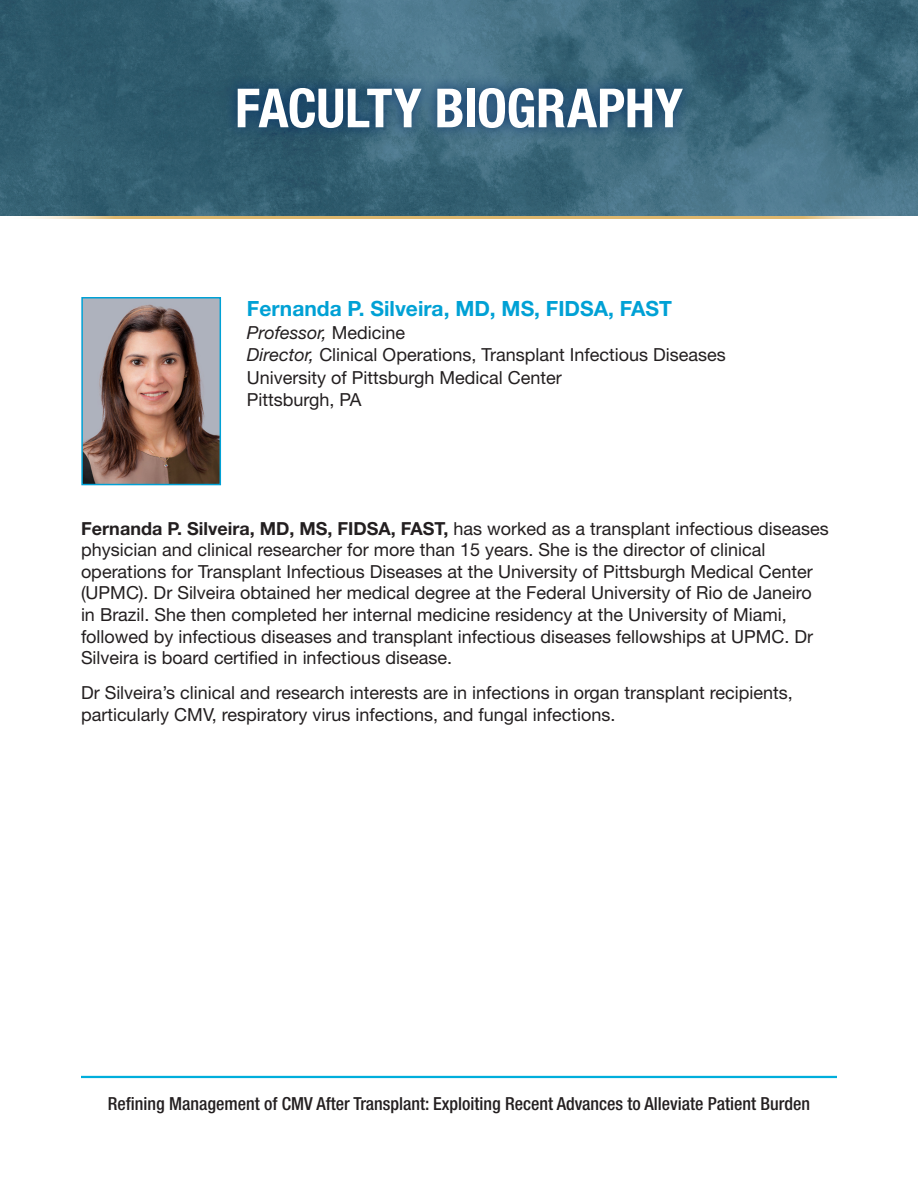
<style>
.page{position:relative;width:918px;height:1188px;background:#fff}
.page>*{position:absolute;margin:0;border:0;box-sizing:border-box;transform-origin:0 0}
.t1{font:700 condensed 54px "Helvetica Neue LT Std";letter-spacing:-.01em;color:#fff}
.Front_Panel_Body{font:700 21px "Helvetica Neue LT Std";color:#00a1d5}
.Roboto_Light_BODY{font:18px/21.6px "Helvetica Neue LT Std";color:#231f20}
.Front_Panel_Body-2{font:18px/22.5px "Helvetica Neue LT Std";color:#231f20}
.t2{font:500 condensed 18px "Helvetica Neue LT Std";color:#231f20}
.s1{font-style:italic}
.s2{font-weight:700}
</style>
<div class="page">
<img style="left:0;top:0;width:918px;height:216px">
<hr style="left:81px;top:1076px;width:756px;height:2px;background:#00aedc">
<hr style="left:0;top:216px;width:918px;height:3px;background:#deb76e">
<div style="left:223px;top:74px;width:473px;height:68px;background:#032f67;opacity:.65"></div>
<img style="left:84px;top:300px;width:134px;height:182px">
<div style="left:81px;top:297px;width:140px;height:188px;border:2px solid #00a1d5"></div>
<p class="t1" style="left:235px;top:75px;width:450px">FACULTY BIOGRAPHY</p>
<p class="Front_Panel_Body" style="left:247px;top:296px;width:427px">Fernanda P. Silveira, MD, MS, FIDSA, FAST</p>
<p class="Front_Panel_Body-2" style="left:247px;top:321px;width:480px"><span class="s1">Professor,</span> Medicine<br><span class="s1">Director,</span> Clinical Operations, Transplant Infectious Diseases</p>
<p class="Front_Panel_Body-2" style="left:247px;top:366px;width:316px">University of Pittsburgh Medical Center</p>
<p class="Front_Panel_Body-2" style="left:247px;top:389px;width:116px">Pittsburgh, PA</p>
<p class="Roboto_Light_BODY" style="left:81px;top:517px;width:749px"><span class="s2">Fernanda P. Silveira, MD, MS, FIDSA, FAST,</span> has worked as a transplant infectious diseases physician and clinical researcher for more than 15 years. She is the director of clinical operations for Transplant Infectious Diseases at the University of Pittsburgh Medical Center (UPMC). Dr Silveira obtained her medical degree at the Federal University of Rio de Janeiro in Brazil. She then completed her internal medicine residency at the University of Miami, followed by infectious diseases and transplant infectious diseases fellowships at UPMC. Dr Silveira is board certified in infectious disease.</p>
<p class="Roboto_Light_BODY" style="left:81px;top:682px;width:713px">Dr Silveira’s clinical and research interests are in infections in organ transplant recipients, particularly CMV, respiratory virus infections, and fungal infections.</p>
<p class="t2" style="left:108px;top:1093px;width:704px">Refining Management of CMV After Transplant: Exploiting Recent Advances to Alleviate Patient Burden</p>
</div>
